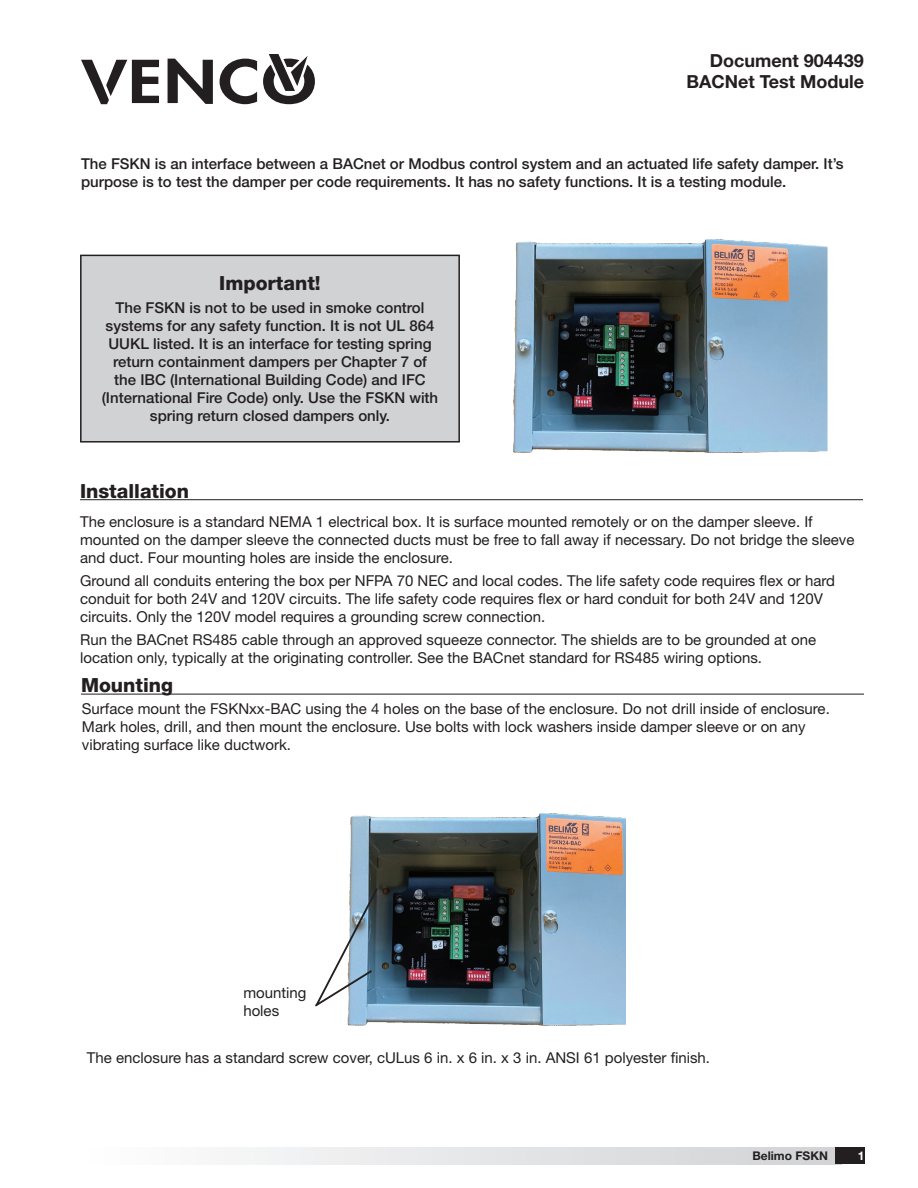
<style>
.page{position:relative;width:918px;height:1188px;background:#fff}
.page>*{position:absolute;margin:0;border:0;box-sizing:border-box;transform-origin:0 0}
.Subheadings_underline{font:800 19.5px "Helvetica Neue LT Std";color:#231f20}
.Subheading{font:800 19.5px "Helvetica Neue LT Std";color:#231f20}
.t1{font:700 18px/21.6px "Helvetica Neue LT Std";color:#231f20;text-align:right}
.Text{font:15px/18px "Helvetica Neue LT Std";color:#231f20}
.Body_10_12_55_Roman__05_space_after{font:500 15px/18px "Helvetica Neue LT Std";color:#231f20}
.t2{font:700 12px "Helvetica Neue LT Std";color:#231f20}
.t3{font:700 12px "Helvetica Neue LT Std";color:#fff}
</style>
<div class="page">
<div style="left:81px;top:1148px;width:760px;height:16px;background:linear-gradient(to right,#fefefe,#d0d2d4)"></div>
<svg style="left:168px;top:59px;width:45px;height:45px"></svg>
<svg style="left:220px;top:59px;width:37px;height:45px"></svg>
<svg style="left:81px;top:60px;width:78px;height:44px"></svg>
<svg style="left:263px;top:54px;width:52px;height:50px"></svg>
<div style="left:835px;top:1148px;width:30px;height:16px;background:#231f20"></div>
<div style="left:81px;top:255px;width:378px;height:187px;background:#d1d2d4"></div>
<div style="left:80px;top:255px;width:380px;height:188px;border:2px solid #231f20"></div>
<hr style="left:80px;top:499px;width:783px;height:1px;background:#231f20">
<img style="left:513px;top:239px;width:315px;height:214px">
<hr style="left:81px;top:694px;width:783px;height:1px;background:#231f20">
<img style="left:347px;top:813px;width:278px;height:213px">
<svg style="left:315px;top:886px;width:65px;height:122px"></svg>
<p class="t1" style="left:686px;top:49px;width:179px">Document 904439<br>BACNet Test Module</p>
<p class="Body_10_12_55_Roman__05_space_after" style="left:81px;top:155px;width:764px">The FSKN is an interface between a BACnet or Modbus control system and an actuated life safety damper. It’s purpose is to test the damper per code requirements. It has no safety functions. It is a testing module.</p>
<p class="Subheading" style="left:219px;top:271px;width:103px">Important!</p>
<p class="Body_10_12_55_Roman__05_space_after" style="left:102px;top:299px;width:338px;text-align:center">The FSKN is not to be used in smoke control systems for any safety function. It is not UL 864<br>UUKL listed. It is an interface for testing spring return containment dampers per Chapter 7 of the IBC (International Building Code) and IFC (International Fire Code) only. Use the FSKN with spring return closed dampers only.</p>
<p class="Subheadings_underline" style="left:80px;top:479px;width:111px">Installation</p>
<p class="Text" style="left:80px;top:512px;width:776px">The enclosure is a standard NEMA 1 electrical box. It is surface mounted remotely or on the damper sleeve. If mounted on the damper sleeve the connected ducts must be free to fall away if necessary. Do not bridge the sleeve and duct. Four mounting holes are inside the enclosure.</p>
<p class="Text" style="left:80px;top:571px;width:757px">Ground all conduits entering the box per NFPA 70 NEC and local codes. The life safety code requires flex or hard conduit for both 24V and 120V circuits. The life safety code requires flex or hard conduit for both 24V and 120V circuits. Only the 120V model requires a grounding screw connection.</p>
<p class="Text" style="left:80px;top:631px;width:738px">Run the BACnet RS485 cable through an approved squeeze connector. The shields are to be grounded at one location only, typically at the originating controller. See the BACnet standard for RS485 wiring options.</p>
<p class="Subheadings_underline" style="left:81px;top:674px;width:94px">Mounting</p>
<p class="Text" style="left:82px;top:699px;width:749px">Surface mount the FSKNxx-BAC using the 4 holes on the base of the enclosure. Do not drill inside of enclosure.<br>Mark holes, drill, and then mount the enclosure. Use bolts with lock washers inside damper sleeve or on any vibrating surface like ductwork.</p>
<p class="Text" style="left:243px;top:984px;width:65px">mounting holes</p>
<p class="Text" style="left:87px;top:1048px;width:625px">The enclosure has a standard screw cover, cULus 6 in. x 6 in. x 3 in. ANSI 61 polyester finish.</p>
<p class="t2" style="left:752px;top:1148px;width:77px">Belimo FSKN</p>
<p class="t3" style="left:858px;top:1148px;width:8px">1</p>
</div>
